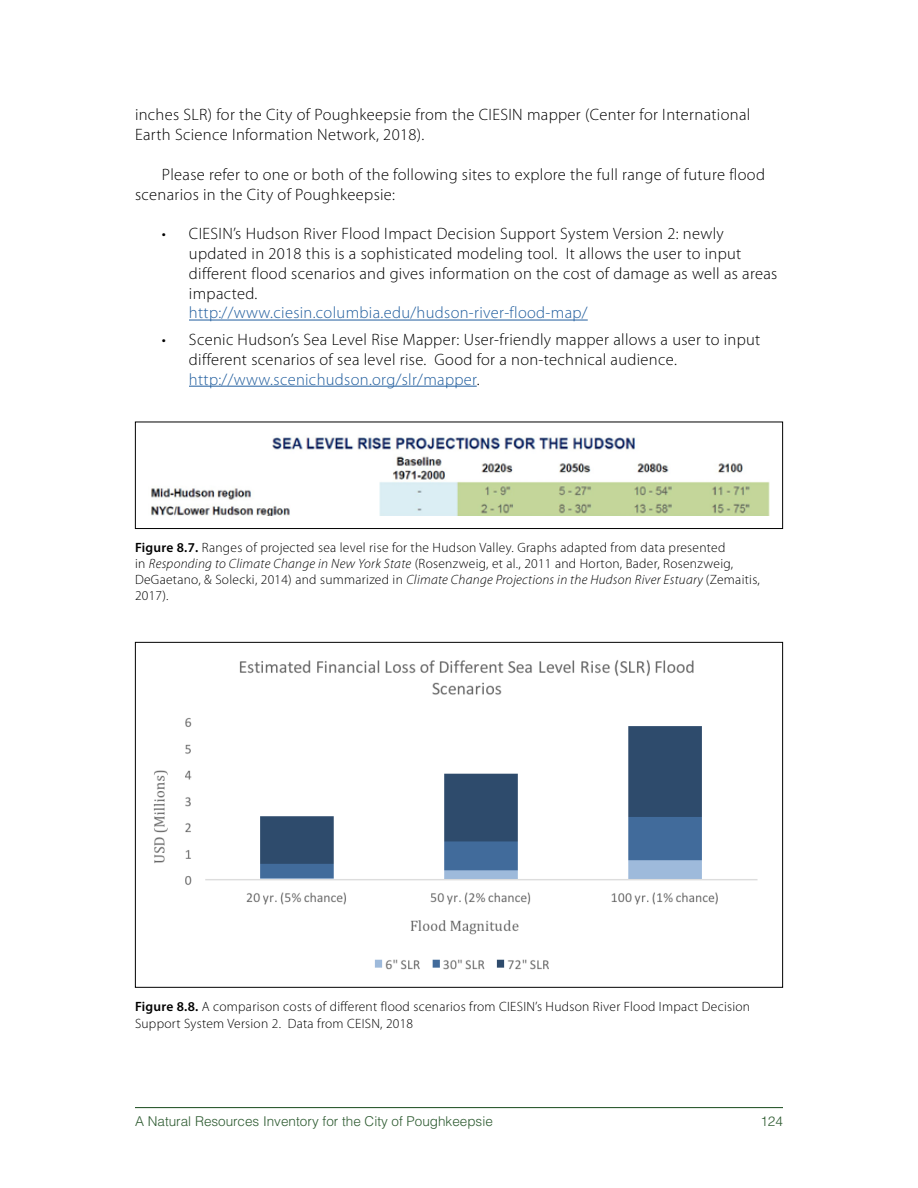
<style>
.page{position:relative;width:918px;height:1188px;background:#fff}
.page>*{position:absolute;margin:0;border:0;box-sizing:border-box;transform-origin:0 0}
.t1{font:300 16.5px/19.8px "Myriad Pro";letter-spacing:.02em;color:#000}
.t2{font:300 16.5px "Myriad Pro";letter-spacing:.02em;color:#215e9e}
.t3{font:300 13.5px/16.2px "Myriad Pro";letter-spacing:.02em;color:#000}
.t4{font:300 13.5px "Helvetica LT Std";color:#2f5c32}
.s1{color:#215e9e}
.s2{font-weight:600}
.s3{font-style:italic}
</style>
<div class="page">
<hr style="left:135px;top:1107px;width:648px;height:1px;background:#2f5c32">
<img style="left:151px;top:437px;width:618px;height:78px">
<img style="left:153px;top:660px;width:605px;height:310px">
<div style="left:135px;top:422px;width:648px;height:107px;border:1px solid #000"></div>
<hr style="left:189px;top:320px;width:399px;height:1px;background:#215e9e">
<hr style="left:189px;top:386px;width:288px;height:1px;background:#215e9e">
<p class="t1" style="left:135px;top:105px;width:617px">inches SLR) for the City of Poughkeepsie from the CIESIN mapper (Center for International<br>Earth Science Information Network, 2018).</p>
<p class="t1" style="left:135px;top:164px;width:632px;text-indent:27px">Please refer to one or both of the following sites to explore the full range of future flood scenarios in the City of Poughkeepsie:</p>
<p class="t1" style="left:189px;top:224px;width:590px;text-indent:-27px">• CIESIN’s Hudson River Flood Impact Decision Support System Version 2: newly updated in 2018 this is a sophisticated modeling tool. It allows the user to input different flood scenarios and gives information on the cost of damage as well as areas impacted.</p>
<p class="t2" style="left:189px;top:303px;width:400px">http://www.ciesin.columbia.edu/hudson-river-flood-map/</p>
<p class="t1" style="left:189px;top:329px;width:573px;text-indent:-27px">• Scenic Hudson’s Sea Level Rise Mapper: User-friendly mapper allows a user to input different scenarios of sea level rise. Good for a non-technical audience. <span class="s1">http://www.scenichudson.org/slr/mapper</span>.</p>
<p class="t3" style="left:135px;top:539px;width:626px"><span class="s2">Figure 8.7.</span> Ranges of projected sea level rise for the Hudson Valley. Graphs adapted from data presented<br>in <span class="s3">Responding to Climate Change in New York State</span> (Rosenzweig, et al., 2011 and Horton, Bader, Rosenzweig, DeGaetano, &amp; Solecki, 2014) and summarized in <span class="s3">Climate Change Projections in the Hudson River Estuary</span> (Zemaitis, 2017).</p>
<p class="t3" style="left:135px;top:999px;width:617px"><span class="s2">Figure 8.8.</span> A comparison costs of different flood scenarios from CIESIN’s Hudson River Flood Impact Decision<br>Support System Version 2. Data from CEISN, 2018</p>
<p class="t4" style="left:135px;top:1112px;width:359px">A Natural Resources Inventory for the City of Poughkeepsie</p>
<p class="t4" style="left:760px;top:1112px;width:24px">124</p>
</div>
